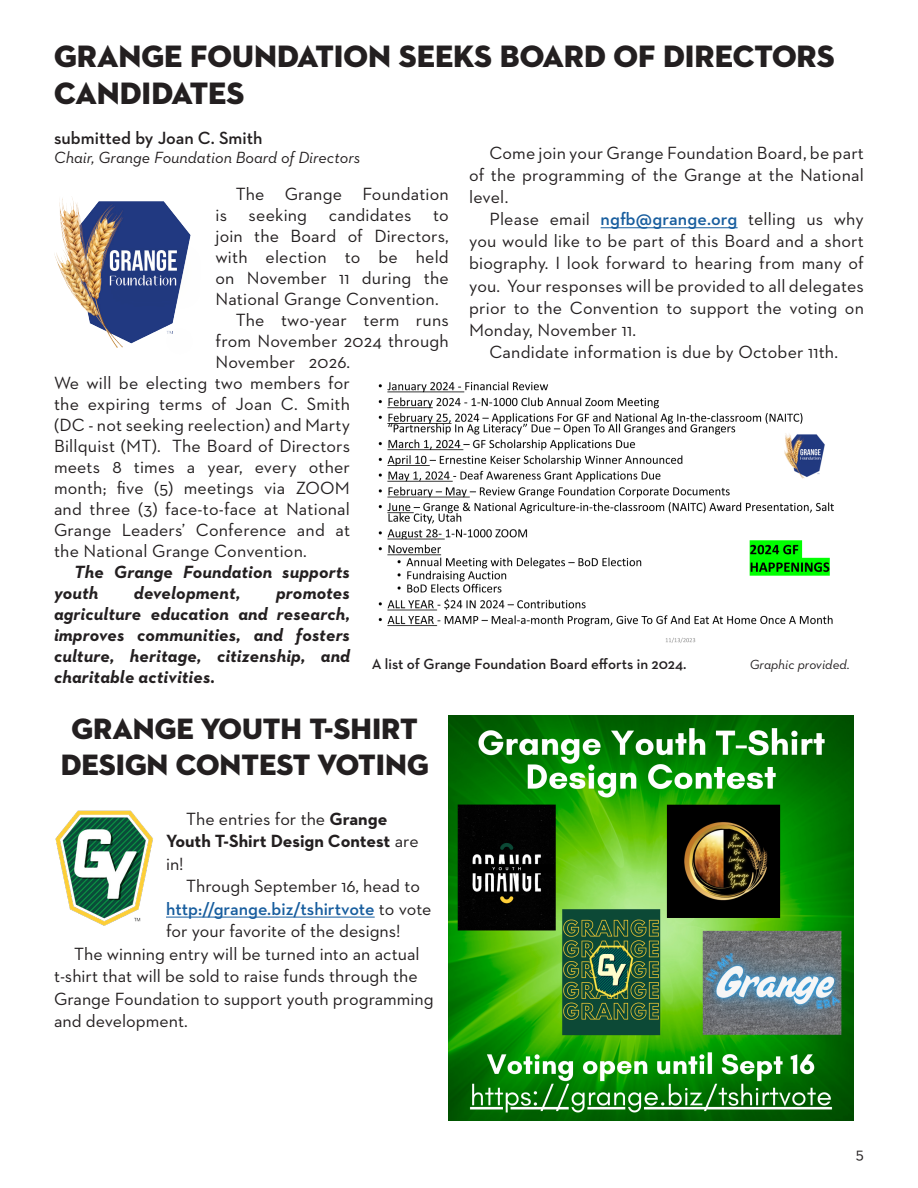
<style>
.page{position:relative;width:918px;height:1188px;background:#fff}
.page>*{position:absolute;margin:0;border:0;box-sizing:border-box;transform-origin:0 0}
.t1{font:31.5px/37.8px "Neutraface 2 Display Titling";color:#231f20}
.t2{font:30px/36px "Neutraface 2 Display Titling";color:#231f20;text-align:center}
.Grange_Today{font:18px/22px "Neutraface 2 Text";letter-spacing:.01em;color:#231f20;text-align:justify}
.Grange_Today-2{font:italic 700 18px/21px "Neutraface 2 Text";letter-spacing:.01em;color:#231f20}
.t3{font:700 18px/22.5px "Neutraface 2 Text";color:#231f20}
.t4{font:600 18px "Neutraface 2 Text";color:#231f20}
.t5{font:italic 16.5px "Neutraface 2 Text";color:#231f20}
.t6{font:16.5px "Neutraface 2 Text";color:#231f20}
.Article_Style{font:600 15px "Neutraface 2 Text";color:#231f20}
.Article_Style-2{font:italic 13.5px "Neutraface 2 Text";color:#231f20}
.s1{font-weight:600;color:#175d9e}
.s2{font-weight:400}
</style>
<div class="page">
<hr style="left:166px;top:917px;width:209px;height:1px;background:#175d9e">
<hr style="left:601px;top:228px;width:137px;height:1px;background:#175d9e">
<img style="left:54px;top:198px;width:137px;height:150px">
<img style="left:378px;top:381px;width:456px;height:262px">
<img style="left:449px;top:716px;width:405px;height:405px">
<img style="left:55px;top:810px;width:98px;height:116px">
<p class="t1" style="left:54px;top:37px;width:782px">GRANGE FOUNDATION SEEKS BOARD OF DIRECTORS<br>CANDIDATES</p>
<p class="t4" style="left:54px;top:126px;width:210px">submitted by Joan C. Smith</p>
<p class="t5" style="left:54px;top:148px;width:308px">Chair, Grange Foundation Board of Directors</p>
<p class="Grange_Today" style="left:469px;top:142px;width:396px;text-indent:20px">Come join your Grange Foundation Board, be part of the programming of the Grange at the National level.</p>
<p class="Grange_Today" style="left:469px;top:208px;width:396px;text-indent:20px">Please email <span class="s1">ngfb@grange.org</span> telling us why you would like to be part of this Board and a short biography. I look forward to hearing from many of you. Your responses will be provided to all delegates prior to the Convention to support the voting on Monday, November 11.</p>
<p class="Grange_Today" style="left:489px;top:340px;width:350px">Candidate information is due by October 11th.</p>
<p class="Grange_Today" style="left:216px;top:183px;width:235px;line-height:21px;text-indent:20px">The Grange Foundation is seeking candidates to join the Board of Directors, with election to be held on November 11 during the National Grange Convention.</p>
<p class="Grange_Today" style="left:236px;top:309px;width:215px">The two-year term runs</p>
<p class="Grange_Today" style="left:216px;top:330px;width:235px">from November 2024 through</p>
<p class="Grange_Today" style="left:216px;top:351px;width:136px">November 2026.</p>
<p class="Grange_Today" style="left:54px;top:372px;width:298px">We will be electing two members for</p>
<p class="Grange_Today" style="left:54px;top:393px;width:298px">the expiring terms of Joan C. Smith</p>
<p class="Grange_Today" style="left:54px;top:414px;width:298px">(DC - not seeking reelection) and Marty</p>
<p class="Grange_Today" style="left:54px;top:435px;width:298px">Billquist (MT). The Board of Directors</p>
<p class="Grange_Today" style="left:54px;top:456px;width:298px">meets 8 times a year, every other</p>
<p class="Grange_Today" style="left:54px;top:477px;width:298px">month; five (5) meetings via ZOOM</p>
<p class="Grange_Today" style="left:54px;top:498px;width:298px">and three (3) face-to-face at National</p>
<p class="Grange_Today" style="left:54px;top:519px;width:298px">Grange Leaders’ Conference and at</p>
<p class="Grange_Today" style="left:54px;top:540px;width:254px">the National Grange Convention.</p>
<p class="Grange_Today-2" style="left:54px;top:561px;width:298px;text-indent:20px">The Grange Foundation supports youth</p>
<p class="Grange_Today-2" style="left:134px;top:582px;width:108px">development,</p>
<p class="Grange_Today-2" style="left:54px;top:582px;width:298px;text-align:justify;text-indent:222px">promotes agriculture education and research, improves communities, and fosters culture, heritage, citizenship, and charitable activities.</p>
<p class="Article_Style" style="left:372px;top:655px;width:316px">A list of Grange Foundation Board efforts in 2024.</p>
<p class="Article_Style-2" style="left:750px;top:656px;width:102px">Graphic provided.</p>
<p class="t2" style="left:61px;top:711px;width:369px">GRANGE YOUTH T-SHIRT<br>DESIGN CONTEST VOTING</p>
<p class="t3" style="left:166px;top:807px;width:254px;text-indent:20px"><span class="s2">The entries for the</span> Grange<br>Youth T-Shirt Design Contest <span class="s2">are in!</span></p>
<p class="Grange_Today" style="left:166px;top:875px;width:267px;line-height:22.5px;text-align:left;text-indent:20px">Through September 16, head to <span class="s1">http://grange.biz/tshirtvote</span> to vote for your favorite of the designs!</p>
<p class="Grange_Today" style="left:54px;top:942px;width:381px;line-height:22.5px;text-align:left;text-indent:20px">The winning entry will be turned into an actual t-shirt that will be sold to raise funds through the Grange Foundation to support youth programming and development.</p>
<p class="t6" style="left:856px;top:1143px;width:10px">5</p>
</div>
